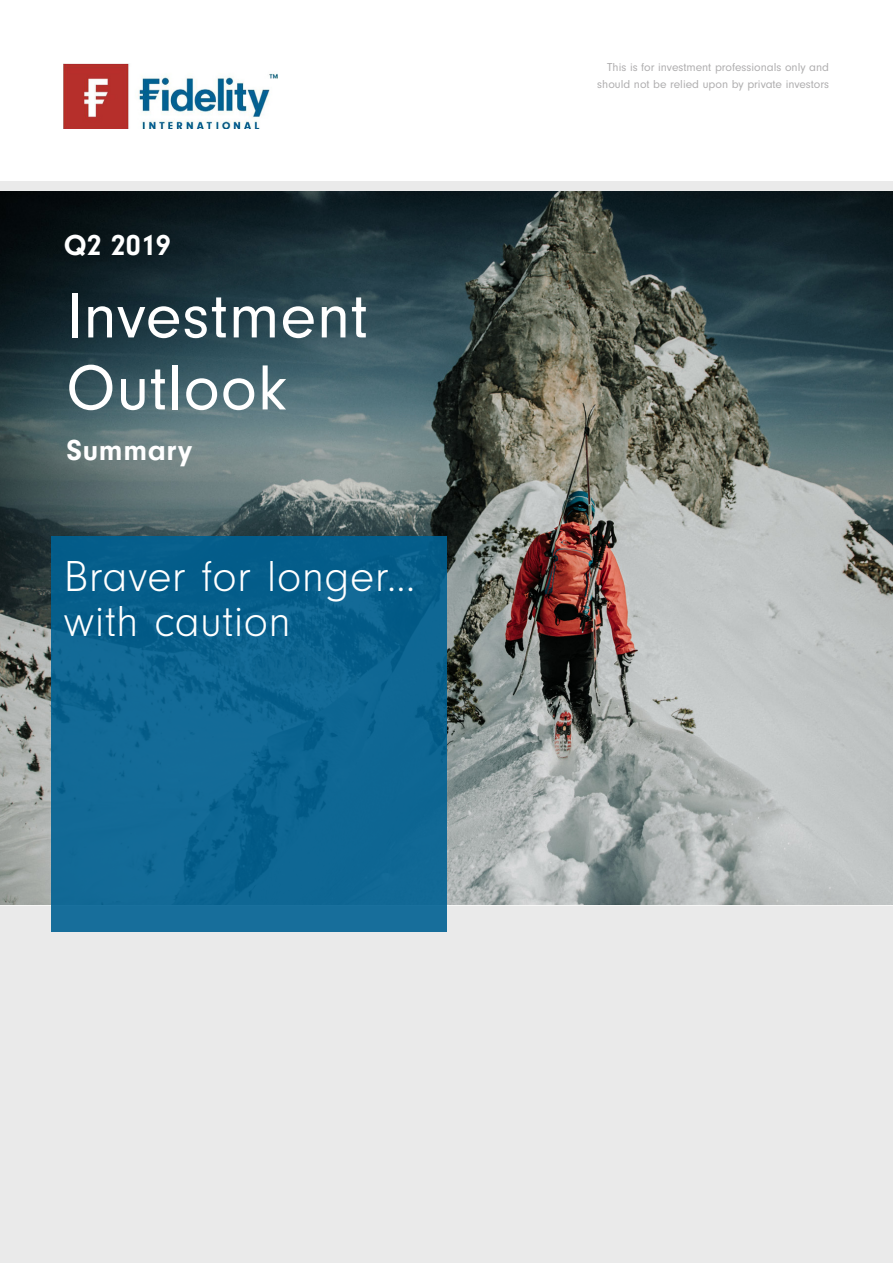
<style>
.page{position:relative;width:893px;height:1263px;background:#fff}
.page>*{position:absolute;margin:0;border:0;box-sizing:border-box;transform-origin:0 0}
.t1{font:66px/72px "Neuzeit Gro";letter-spacing:.01em;color:#fff}
.t2{font:300 45px/45px "Neuzeit Gro";letter-spacing:.01em;color:#fff}
.t3{font:700 30px "Neuzeit Gro";letter-spacing:.02em;color:#fff}
.t4{font:12px/16.5px "Neuzeit Gro";color:#afaeaf;text-align:right}
</style>
<div class="page">
<div style="left:0;top:182px;width:893px;height:1081px;background:#eaeaea"></div>
<img style="left:0;top:191px;width:893px;height:713px">
<div style="left:51px;top:537px;width:395px;height:395px;background:linear-gradient(to right,#0e6693,#0c6491)"></div>
<img style="left:64px;top:63px;width:213px;height:65px">
<h3 class="t3" style="left:64px;top:228px;width:108px">Q2 2019</h3>
<h1 class="t1" style="left:66px;top:281px;width:303px">Investment<br>Outlook</h1>
<h3 class="t3" style="left:66px;top:434px;width:127px">Summary</h3>
<h2 class="t2" style="left:64px;top:555px;width:353px">Braver for longer... with caution</h2>
<p class="t4" style="left:597px;top:59px;width:233px">This is for investment professionals only and should not be relied upon by private investors</p>
</div>
